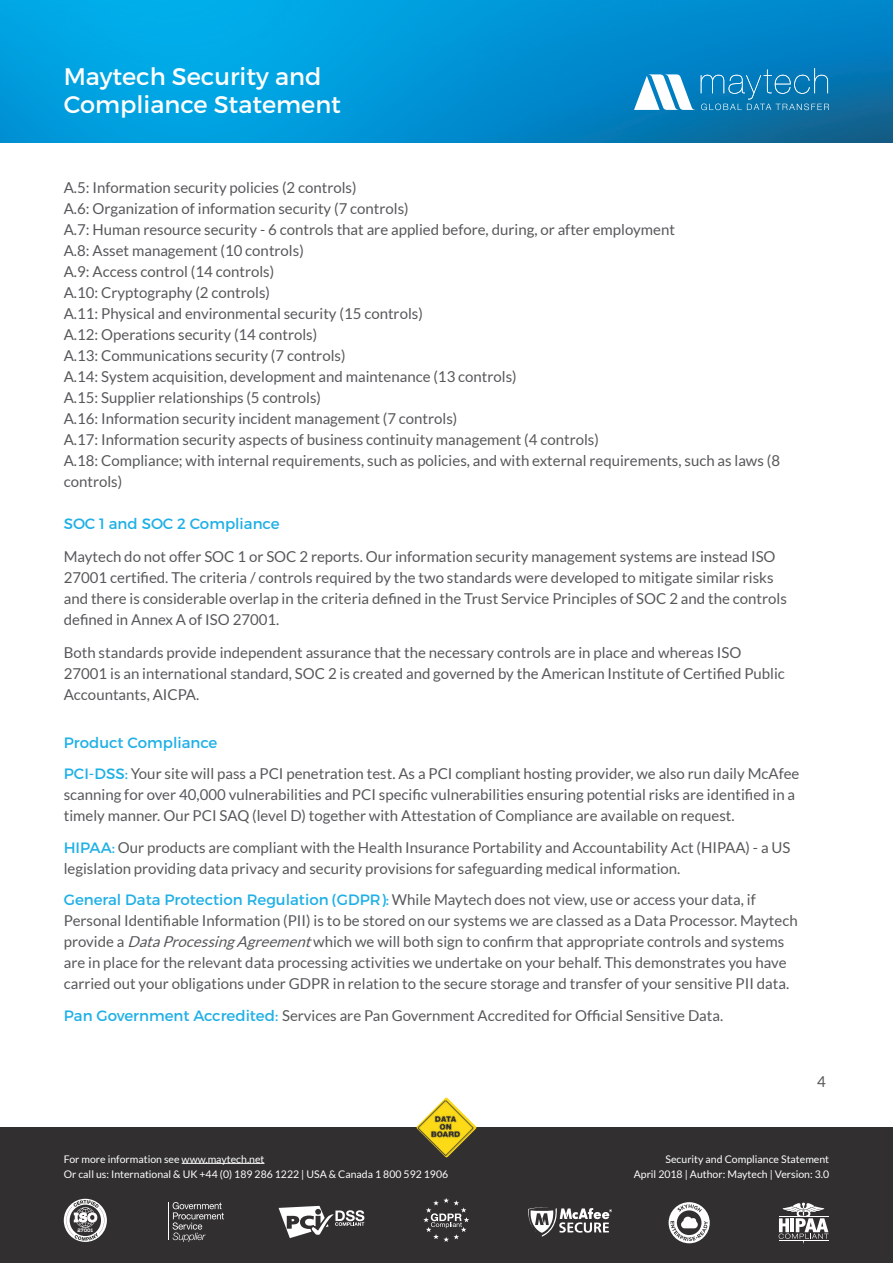
<style>
.page{position:relative;width:893px;height:1263px;background:#fff}
.page>*{position:absolute;margin:0;border:0;box-sizing:border-box;transform-origin:0 0}
.MAIN_SECTION_HEADER{font:24px/28.5px "Montserrat";color:#fff}
.MAIN_SECTION_HEADER-2{font:15px/21px "Lato";color:#57585a}
.MAIN_SECTION_HEADER-3{font:15px "Montserrat";color:#1fb0e6}
.MAIN_SECTION_HEADER-4{font:10.5px "Lato";color:#fff}
.t1{font:800 4.95px "Nexa Slab";color:#fff}
.s1{font-family:"Montserrat";color:#1fb0e6}
.s2{font-style:italic}
</style>
<div class="page">
<img style="left:0;top:0;width:893px;height:142px">
<svg style="left:634px;top:68px;width:195px;height:42px;background:#3b97c8"></svg>
<div style="left:0;top:1127px;width:893px;height:136px;background:#312f30"></div>
<svg style="left:669px;top:1202px;width:41px;height:41px"></svg>
<hr style="left:168px;top:1202px;width:1px;height:38px;background:#fff">
<svg style="left:173px;top:1202px;width:51px;height:40px"></svg>
<svg style="left:279px;top:1206px;width:85px;height:32px"></svg>
<svg style="left:528px;top:1207px;width:84px;height:30px"></svg>
<svg style="left:779px;top:1202px;width:49px;height:42px"></svg>
<svg style="left:423px;top:1198px;width:46px;height:44px"></svg>
<hr style="left:182px;top:1163px;width:82px;height:1px;background:#fff">
<svg style="left:64px;top:1199px;width:43px;height:43px"></svg>
<img style="left:416px;top:1097px;width:61px;height:61px">
<p class="MAIN_SECTION_HEADER" style="left:64px;top:62px;width:279px">Maytech Security and<br>Compliance Statement</p>
<p class="MAIN_SECTION_HEADER-2" style="left:64px;top:177px;width:294px">A.5: Information security policies (2 controls)</p>
<p class="MAIN_SECTION_HEADER-2" style="left:64px;top:198px;width:346px">A.6: Organization of information security (7 controls)</p>
<p class="MAIN_SECTION_HEADER-2" style="left:64px;top:219px;width:613px">A.7: Human resource security - 6 controls that are applied before, during, or after employment</p>
<p class="MAIN_SECTION_HEADER-2" style="left:64px;top:240px;width:242px">A.8: Asset management (10 controls)</p>
<p class="MAIN_SECTION_HEADER-2" style="left:64px;top:261px;width:212px">A.9: Access control (14 controls)</p>
<p class="MAIN_SECTION_HEADER-2" style="left:64px;top:282px;width:208px">A.10: Cryptography (2 controls)</p>
<p class="MAIN_SECTION_HEADER-2" style="left:64px;top:303px;width:361px">A.11: Physical and environmental security (15 controls)</p>
<p class="MAIN_SECTION_HEADER-2" style="left:64px;top:324px;width:255px">A.12: Operations security (14 controls)</p>
<p class="MAIN_SECTION_HEADER-2" style="left:64px;top:345px;width:283px">A.13: Communications security (7 controls)</p>
<p class="MAIN_SECTION_HEADER-2" style="left:64px;top:366px;width:454px">A.14: System acquisition, development and maintenance (13 controls)</p>
<p class="MAIN_SECTION_HEADER-2" style="left:64px;top:387px;width:259px">A.15: Supplier relationships (5 controls)</p>
<p class="MAIN_SECTION_HEADER-2" style="left:64px;top:408px;width:395px">A.16: Information security incident management (7 controls)</p>
<p class="MAIN_SECTION_HEADER-2" style="left:64px;top:429px;width:537px">A.17: Information security aspects of business continuity management (4 controls)</p>
<p class="MAIN_SECTION_HEADER-2" style="left:64px;top:450px;width:718px">A.18: Compliance; with internal requirements, such as policies, and with external requirements, such as laws (8 controls)</p>
<p class="MAIN_SECTION_HEADER-3" style="left:64px;top:514px;width:217px">SOC 1 and SOC 2 Compliance</p>
<p class="MAIN_SECTION_HEADER-2" style="left:64px;top:546px;width:725px">Maytech do not offer SOC 1 or SOC 2 reports. Our information security management systems are instead ISO 27001 certified. The criteria / controls required by the two standards were developed to mitigate similar risks and there is considerable overlap in the criteria defined in the Trust Service Principles of SOC 2 and the controls defined in Annex A of ISO 27001.</p>
<p class="MAIN_SECTION_HEADER-2" style="left:64px;top:642px;width:723px">Both standards provide independent assurance that the necessary controls are in place and whereas ISO<br>27001 is an international standard, SOC 2 is created and governed by the American Institute of Certified Public<br>Accountants, AICPA.</p>
<p class="MAIN_SECTION_HEADER-3" style="left:64px;top:733px;width:155px">Product Compliance</p>
<p class="MAIN_SECTION_HEADER-2" style="left:64px;top:763px;width:737px"><span class="s1">PCI-DSS:</span> Your site will pass a PCI penetration test. As a PCI compliant hosting provider, we also run daily McAfee scanning for over 40,000 vulnerabilities and PCI specific vulnerabilities ensuring potential risks are identified in a timely manner. Our PCI SAQ (level D) together with Attestation of Compliance are available on request.</p>
<p class="MAIN_SECTION_HEADER-2" style="left:64px;top:837px;width:728px"><span class="s1">HIPAA:</span> Our products are compliant with the Health Insurance Portability and Accountability Act (HIPAA) - a US legislation providing data privacy and security provisions for safeguarding medical information.</p>
<p class="MAIN_SECTION_HEADER-2" style="left:64px;top:889px;width:735px"><span class="s1">General Data Protection Regulation (GDPR):</span> While Maytech does not view, use or access your data, if Personal Identifiable Information (PII) is to be stored on our systems we are classed as a Data Processor. Maytech provide a <span class="s2">DataProcessingAgreement</span>which we will both sign to confirm that appropriate controls and systems are in place for the relevant data processing activities we undertake on your behalf. This demonstrates you have carried out your obligations under GDPR in relation to the secure storage and transfer of your sensitive PII data.</p>
<p class="MAIN_SECTION_HEADER-2" style="left:64px;top:1005px;width:661px"><span class="s1">Pan Government Accredited:</span> Services are Pan Government Accredited for Official Sensitive Data.</p>
<p class="MAIN_SECTION_HEADER-2" style="left:817px;top:1070px;width:10px">4</p>
<p class="MAIN_SECTION_HEADER-4" style="left:64px;top:1153px;width:202px">For more information see www.maytech.net</p>
<p class="MAIN_SECTION_HEADER-4" style="left:64px;top:1168px;width:386px">Or call us: International &amp; UK +44 (0) 189 286 1222 | USA &amp; Canada 1 800 592 1906</p>
<p class="t1" style="left:78px;top:1227px;width:17px">27001</p>
<p class="MAIN_SECTION_HEADER-4" style="left:666px;top:1153px;width:165px">Security and Compliance Statement</p>
<p class="MAIN_SECTION_HEADER-4" style="left:634px;top:1168px;width:197px">April 2018 | Author: Maytech | Version: 3.0</p>
</div>
